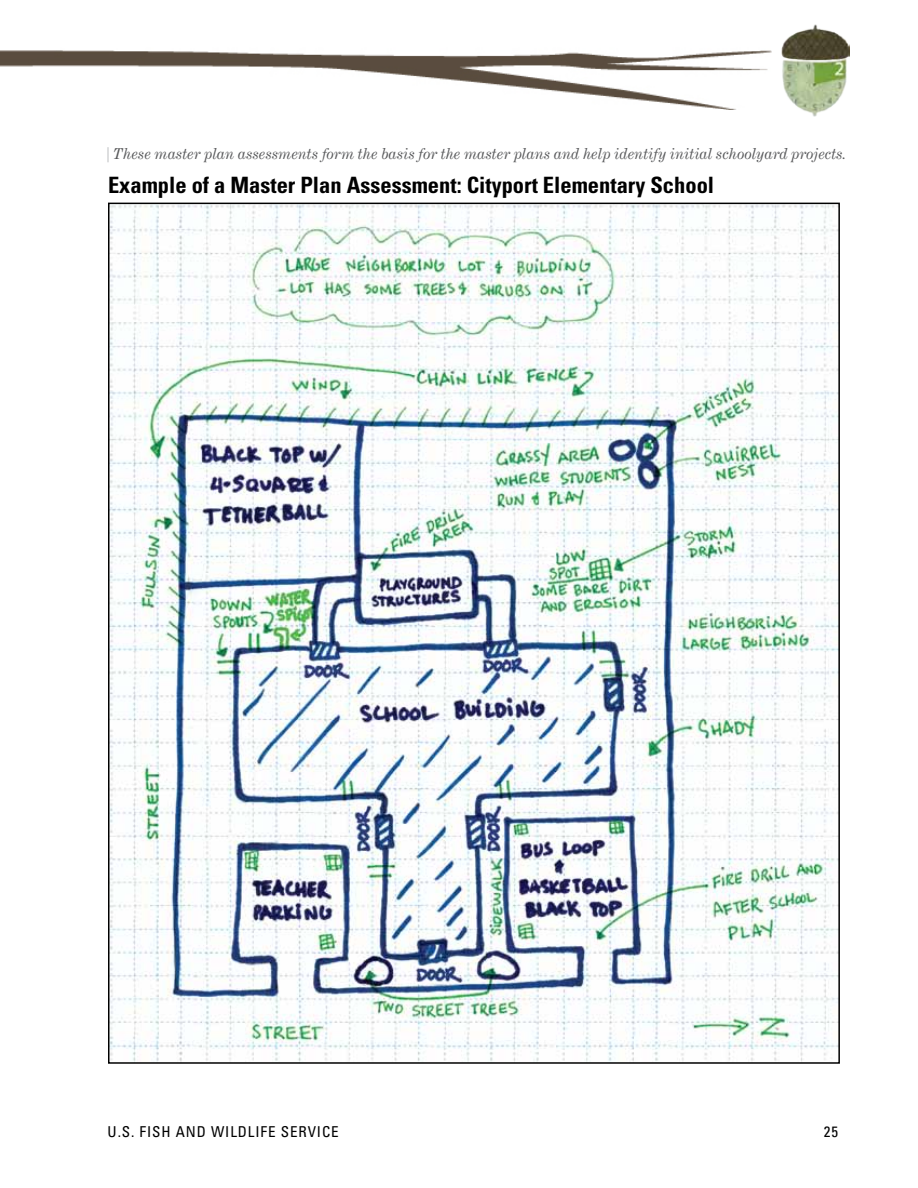
<style>
.page{position:relative;width:918px;height:1188px;background:#fff}
.page>*{position:absolute;margin:0;border:0;box-sizing:border-box;transform-origin:0 0}
.t1{font:700 condensed 22.5px "Univers";color:#000}
.t2{font:italic 15px "Century Expanded BT";color:#58595b}
.t3{font:condensed 15px "Univers";letter-spacing:.06em;color:#000}
</style>
<div class="page">
<img style="left:0;top:50px;width:772px;height:59px">
<img style="left:111px;top:206px;width:726px;height:855px">
<svg style="left:108px;top:147px;width:1px;height:15px"></svg>
<img style="left:781px;top:24px;width:69px;height:92px">
<p class="t2" style="left:113px;top:145px;width:735px">These master plan assessments form the basis for the master plans and help identify initial schoolyard projects.</p>
<h1 class="t1" style="left:108px;top:171px;width:608px">Example of a Master Plan Assessment: Cityport Elementary School</h1>
<p class="t3" style="left:108px;top:1122px;width:233px">U.S. FISH AND WILDLIFE SERVICE</p>
<p class="t3" style="left:824px;top:1122px;width:16px">25</p>
</div>
